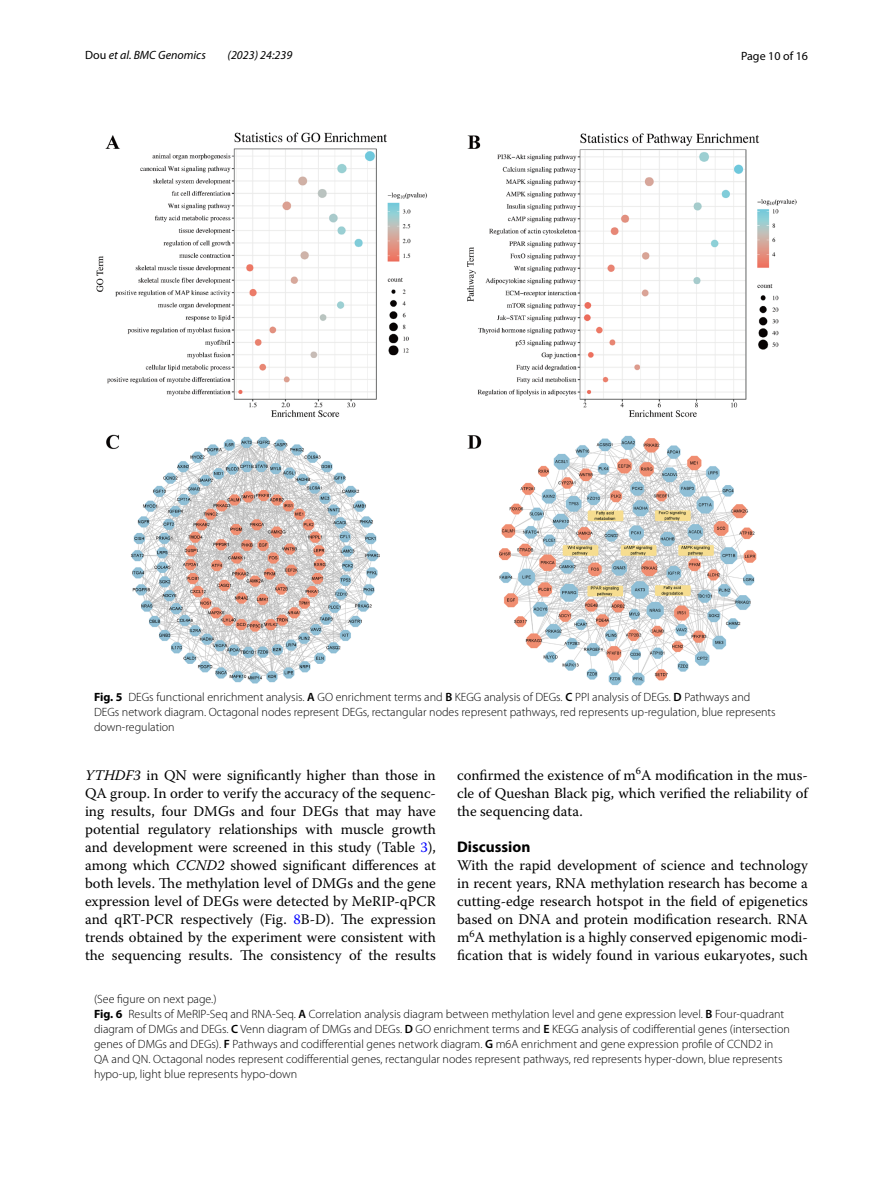
<style>
.page{position:relative;width:893px;height:1187px;background:#fff}
.page>*{position:absolute;margin:0;border:0;box-sizing:border-box;transform-origin:0 0}
.t1{font:700 15.45px "Myriad Pro";color:#000}
.t2{font:14.7px/18px "Warnock Pro";color:#000;text-align:justify}
.t3{font:300 12px/15px "Myriad Pro";color:#000}
.t4{font:italic 12px "Myriad Pro";color:#000}
.t5{font:12px "Myriad Pro";color:#000}
.s1{font-style:normal}
.s2{font-weight:700}
.s3{font-weight:600}
.s4{font-style:italic}
.s5{color:#00f}
</style>
<div class="page">
<img style="left:96px;top:133px;width:701px;height:552px">
<p class="t4" style="left:85px;top:48px;width:122px"><span class="s1">Dou</span> et al. BMC Genomics</p>
<p class="t4" style="left:228px;top:48px;width:66px">(2023) 24:239</p>
<p class="t5" style="left:741px;top:48px;width:68px">Page 10 of 16</p>
<p class="t3" style="left:94px;top:689px;width:683px"><span class="s2">Fig. 5</span> DEGs functional enrichment analysis. <span class="s3">A</span> GO enrichment terms and <span class="s3">B</span> KEGG analysis of DEGs. <span class="s3">C</span> PPI analysis of DEGs. <span class="s3">D</span> Pathways and<br>DEGs network diagram. Octagonal nodes represent DEGs, rectangular nodes represent pathways, red represents up-regulation, blue represents down-regulation</p>
<p class="t2" style="left:85px;top:766px;width:352px"><span class="s4">YTHDF3</span> in QN were significantly higher than those in QA group. In order to verify the accuracy of the sequenc&shy;ing results, four DMGs and four DEGs that may have potential regulatory relationships with muscle growth and development were screened in this study (Table <span class="s5">3</span>), among which <span class="s4">CCND2</span> showed significant differences at both levels. The methylation level of DMGs and the gene expression level of DEGs were detected by MeRIP-qPCR and qRT-PCR respectively (Fig. <span class="s5">8</span>B-D). The expression trends obtained by the experiment were consistent with the sequencing results. The consistency of the results</p>
<p class="t2" style="left:457px;top:766px;width:352px">confirmed the existence of m<sup>6</sup>A modification in the mus&shy;cle of Queshan Black pig, which verified the reliability of the sequencing data.</p>
<p class="t1" style="left:457px;top:837px;width:75px">Discussion</p>
<p class="t2" style="left:457px;top:856px;width:352px">With the rapid development of science and technology in recent years, RNA methylation research has become a cutting-edge research hotspot in the field of epigenetics based on DNA and protein modification research. RNA m<sup>6</sup>A methylation is a highly conserved epigenomic modi&shy;fication that is widely found in various eukaryotes, such</p>
<p class="t3" style="left:94px;top:991px;width:124px">(See figure on next page.)</p>
<p class="t3" style="left:94px;top:1006px;width:697px"><span class="s2">Fig. 6</span> Results of MeRIP-Seq and RNA-Seq. <span class="s3">A</span> Correlation analysis diagram between methylation level and gene expression level. <span class="s3">B</span> Four-quadrant diagram of DMGs and DEGs. <span class="s3">C</span> Venn diagram of DMGs and DEGs. <span class="s3">D</span> GO enrichment terms and <span class="s3">E</span> KEGG analysis of codifferential genes (intersection genes of DMGs and DEGs). <span class="s3">F</span> Pathways and codifferential genes network diagram. <span class="s3">G</span> m6A enrichment and gene expression profile of CCND2 in QA and QN. Octagonal nodes represent codifferential genes, rectangular nodes represent pathways, red represents hyper-down, blue represents hypo-up, light blue represents hypo-down</p>
</div>
